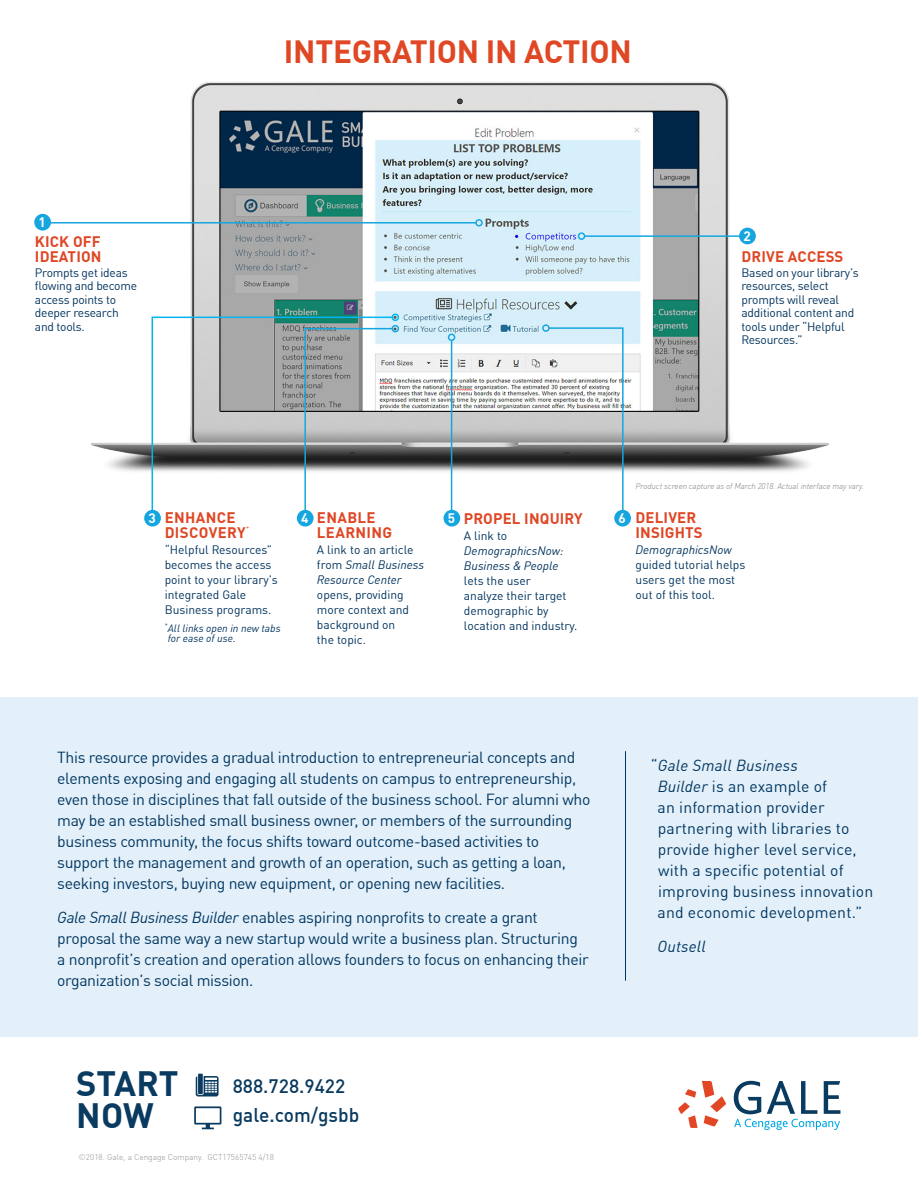
<style>
.page{position:relative;width:918px;height:1188px;background:#fff}
.page>*{position:absolute;margin:0;border:0;box-sizing:border-box;transform-origin:0 0}
.feature_header{font:700 34.5px/31.5px "DIN Offc";letter-spacing:.005em;color:#093a5f}
.t1{font:700 31.5px "DIN Offc";letter-spacing:-.01em;color:#df4725}
.t2{font:500 19.5px "DIN Offc";color:#093a5f}
.t3{font:500 19.2px "DIN Offc";color:#093a5f}
.t4{font:15.75px/21px "DIN Offc";letter-spacing:-.02em;color:#003560}
.t5{font:15.75px/21px "DIN Offc";letter-spacing:.01em;color:#003560}
.t6{font:italic 15.75px "DIN Offc";letter-spacing:.01em;color:#003560}
.feature_header-2{font:700 15px/15px "DIN Offc";letter-spacing:.01em;color:#df4725}
.t7{font:700 13.5px "DIN Offc";color:#fff}
.t8{font:12px/15px "DIN Offc";letter-spacing:-.005em;color:#00335d}
.t9{font:italic 10.5px/10.5px "DIN Offc";color:#00335d}
.t10{font:italic 300 8.25px "DIN Offc";letter-spacing:-.01em;color:#7e8083}
.t11{font:300 8.25px "DIN Offc";color:#939598}
.t12{font:6.6px "DIN Offc";color:#df4725}
.s1{font-style:italic}
.s2{font-style:normal}
</style>
<div class="page">
<div style="left:0;top:698px;width:918px;height:339px;background:#dfeef9"></div>
<svg style="left:678px;top:1081px;width:48px;height:47px"></svg>
<svg style="left:734px;top:1081px;width:106px;height:49px"></svg>
<svg style="left:194px;top:1106px;width:27px;height:23px"></svg>
<div style="left:198px;top:1074px;width:5px;height:20px;background:#093a5f"></div>
<svg style="left:196px;top:1076px;width:23px;height:20px"></svg>
<img style="left:91px;top:82px;width:738px;height:445px">
<div style="left:392px;top:325px;width:7px;height:7px;border:2px solid #16a6df;border-radius:50%"></div>
<hr style="left:585px;top:235px;width:164px;height:2px;background:#16a6df">
<div style="left:578px;top:232px;width:7px;height:8px;border:2px solid #16a6df;border-radius:50%"></div>
<svg style="left:151px;top:316px;width:243px;height:207px"></svg>
<div style="left:392px;top:314px;width:7px;height:7px;border:2px solid #00b6ef;border-radius:50%"></div>
<svg style="left:547px;top:327px;width:77px;height:193px"></svg>
<div style="left:542px;top:324px;width:8px;height:8px;border:2px solid #16a6df;border-radius:50%"></div>
<div style="left:739px;top:228px;width:17px;height:16px;background:#16a6df;border-radius:50%"></div>
<div style="left:144px;top:510px;width:17px;height:17px;background:#16a6df;border-radius:50%"></div>
<div style="left:614px;top:510px;width:17px;height:17px;background:#16a6df;border-radius:50%"></div>
<hr style="left:45px;top:222px;width:431px;height:2px;background:#16a6df">
<div style="left:475px;top:219px;width:8px;height:8px;border:2px solid #16a6df;border-radius:50%"></div>
<div style="left:34px;top:214px;width:17px;height:17px;background:#16a6df;border-radius:50%"></div>
<hr style="left:451px;top:340px;width:1px;height:179px;background:#16a6df">
<div style="left:448px;top:334px;width:7px;height:7px;border:2px solid #16a6df;border-radius:50%"></div>
<div style="left:444px;top:510px;width:16px;height:17px;background:#16a6df;border-radius:50%"></div>
<div style="left:297px;top:510px;width:17px;height:17px;background:#16a6df;border-radius:50%"></div>
<hr style="left:625px;top:751px;width:1px;height:230px;background:#003560">
<p class="t1" style="left:284px;top:31px;width:350px">INTEGRATION IN ACTION</p>
<p class="t7" style="left:39px;top:213px;width:9px">1</p>
<p class="feature_header-2" style="left:35px;top:234px;width:68px">KICK OFF<br>IDEATION</p>
<p class="t8" style="left:35px;top:266px;width:104px;line-height:13.5px">Prompts get ideas flowing and become access points to deeper research and tools.</p>
<p class="t7" style="left:743px;top:227px;width:9px">2</p>
<p class="feature_header-2" style="left:742px;top:249px;width:103px">DRIVE ACCESS</p>
<p class="t8" style="left:742px;top:266px;width:119px;line-height:13.5px">Based on your library’s resources, select prompts will reveal additional content and tools under “Helpful<br>Resources.”</p>
<p class="t10" style="left:636px;top:481px;width:230px">Product screen capture as of March 2018. Actual interface may vary.</p>
<p class="feature_header-2" style="left:165px;top:510px;width:83px">ENHANCE<br>DISCOVERY</p>
<p class="feature_header-2" style="left:317px;top:510px;width:60px">ENABLE</p>
<p class="t7" style="left:448px;top:509px;width:9px">5</p>
<p class="feature_header-2" style="left:317px;top:525px;width:77px">LEARNING</p>
<p class="t8" style="left:317px;top:542px;width:109px">A link to an article from <span class="s1">Small Business<br>Resource Center </span>opens, providing more context and background on<br>the topic.</p>
<p class="t7" style="left:149px;top:509px;width:9px">3</p>
<p class="feature_header-2" style="left:636px;top:510px;width:69px">DELIVER<br>INSIGHTS</p>
<p class="t8" style="left:636px;top:543px;width:111px"><span class="s1">DemographicsNow </span>guided tutorial helps users get the most out of this tool.</p>
<p class="feature_header-2" style="left:464px;top:511px;width:120px">PROPEL INQUIRY</p>
<p class="t8" style="left:464px;top:528px;width:115px">A link to<br><span class="s1">DemographicsNow:<br>Business &amp; People </span>lets the user<br>analyze their target demographic by location and industry.</p>
<p class="t7" style="left:301px;top:509px;width:9px">4</p>
<p class="t7" style="left:619px;top:509px;width:9px">6</p>
<p class="t12" style="left:246px;top:524px;width:5px">*</p>
<p class="t8" style="left:165px;top:542px;width:115px">“Helpful Resources” becomes the access point to your library’s integrated Gale<br>Business programs.</p>
<p class="t9" style="left:168px;top:623px;width:114px;text-indent:-3px"><sup>*</sup>All links open in new tabs for ease of use.</p>
<p class="t4" style="left:57px;top:747px;width:535px">This resource provides a gradual introduction to entrepreneurial concepts and elements exposing and engaging all students on campus to entrepreneurship, even those in disciplines that fall outside of the business school. For alumni who may be an established small business owner, or members of the surrounding business community, the focus shifts toward outcome-based activities to support the management and growth of an operation, such as getting a loan, seeking investors, buying new equipment, or opening new facilities.</p>
<p class="t4" style="left:57px;top:907px;width:533px"><span class="s1">Gale Small Business Builder</span> enables aspiring nonprofits to create a grant proposal the same way a new startup would write a business plan. Structuring a nonprofit’s creation and operation allows founders to focus on enhancing their organization’s social mission.</p>
<p class="feature_header" style="left:76px;top:1068px;width:104px">START<br>NOW</p>
<p class="t3" style="left:233px;top:1074px;width:114px">888.728.9422</p>
<p class="t2" style="left:233px;top:1102px;width:128px">gale.com/gsbb</p>
<p class="t11" style="left:79px;top:1152px;width:197px">©2018. Gale, a Cengage Company. GCT17565745 4/18</p>
<p class="t6" style="left:651px;top:755px;width:148px"><span class="s2">“</span>Gale Small Business</p>
<p class="t5" style="left:658px;top:776px;width:171px"><span class="s1">Builder</span> is an example of</p>
<p class="t5" style="left:658px;top:797px;width:169px">an information provider</p>
<p class="t5" style="left:658px;top:818px;width:193px">partnering with libraries to</p>
<p class="t5" style="left:658px;top:839px;width:200px">provide higher level service,</p>
<p class="t5" style="left:658px;top:860px;width:217px">with a specific potential of improving business innovation and economic development.”</p>
<p class="t6" style="left:658px;top:937px;width:50px">Outsell</p>
</div>
